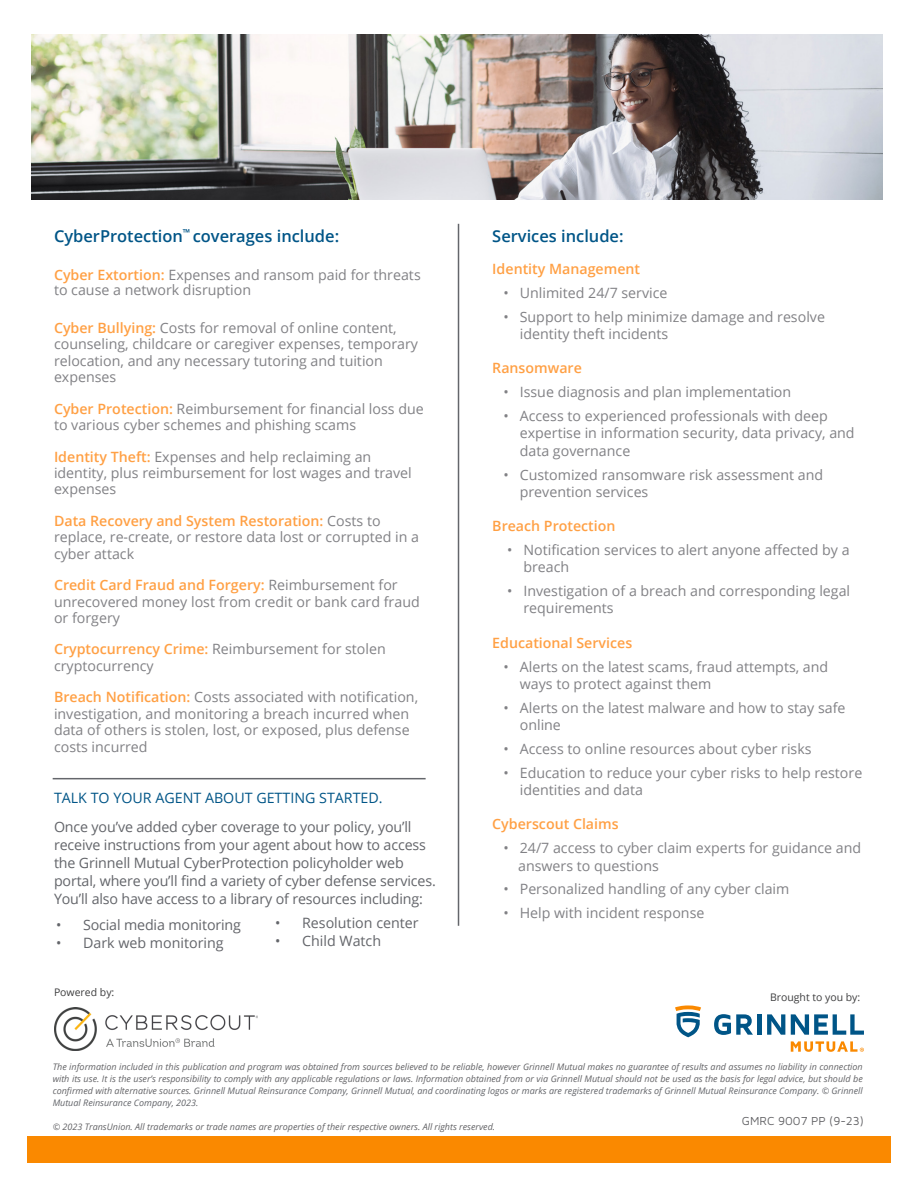
<style>
.page{position:relative;width:918px;height:1188px;background:#fff}
.page>*{position:absolute;margin:0;border:0;box-sizing:border-box;transform-origin:0 0}
.t1{font:600 16.5px "Open Sans";color:#005587}
.t2{font:14.25px/16.5px "Open Sans";color:#818185}
.t3{font:14.25px/18px "Open Sans";letter-spacing:-.01em;color:#63656a}
.t4{font:600 14.25px "Open Sans";color:#ffa044}
.t5{font:14.25px "Open Sans";color:#005587}
.t6{font:12px "Maven Pro";color:#636366}
.t7{font:10.5px "Open Sans";color:#3e3e3f}
.t8{font:italic 9px/12px "Open Sans";color:#636366;text-align:justify}
.s1{font-weight:600;color:#ffa044}
.s2{color:#63656a}
</style>
<div class="page">
<svg style="left:675px;top:1005px;width:26px;height:32px"></svg>
<svg style="left:714px;top:1014px;width:39px;height:21px"></svg>
<hr style="left:757px;top:1014px;width:4px;height:21px;background:#005587">
<svg style="left:767px;top:1014px;width:18px;height:21px"></svg>
<svg style="left:791px;top:1014px;width:73px;height:21px"></svg>
<svg style="left:791px;top:1041px;width:73px;height:11px"></svg>
<img style="left:54px;top:1008px;width:203px;height:42px">
<div style="left:27px;top:1136px;width:864px;height:27px;background:#fa8900"></div>
<img style="left:31px;top:35px;width:851px;height:165px">
<hr style="left:458px;top:224px;width:1px;height:702px;background:#64666b">
<hr style="left:53px;top:778px;width:373px;height:1px;background:#64666b">
<p class="t1" style="left:54px;top:224px;width:287px">CyberProtection<sup>™</sup> coverages include:</p>
<p class="t2" style="left:54px;top:267px;width:368px;line-height:15px"><span class="s1">Cyber Extortion:</span> Expenses and ransom paid for threats to cause a network disruption</p>
<p class="t2" style="left:54px;top:319px;width:366px"><span class="s1">Cyber Bullying:</span> Costs for removal of online content, counseling, childcare or caregiver expenses, temporary relocation, and any necessary tutoring and tuition expenses</p>
<p class="t2" style="left:54px;top:400px;width:371px"><span class="s1">Cyber Protection:</span> Reimbursement for financial loss due to various cyber schemes and phishing scams</p>
<p class="t2" style="left:54px;top:448px;width:359px"><span class="s1">Identity Theft:</span> Expenses and help reclaiming an identity, plus reimbursement for lost wages and travel expenses</p>
<p class="t2" style="left:54px;top:512px;width:367px"><span class="s1">Data Recovery and System Restoration:</span> Costs to replace, re-create, or restore data lost or corrupted in a cyber attack</p>
<p class="t2" style="left:54px;top:576px;width:367px"><span class="s1">Credit Card Fraud and Forgery:</span> Reimbursement for unrecovered money lost from credit or bank card fraud or forgery</p>
<p class="t2" style="left:54px;top:641px;width:333px"><span class="s1">Cryptocurrency Crime:</span> Reimbursement for stolen cryptocurrency</p>
<p class="t2" style="left:54px;top:689px;width:366px"><span class="s1">Breach Notification:</span> Costs associated with notification, investigation, and monitoring a breach incurred when data of others is stolen, lost, or exposed, plus defense costs incurred</p>
<p class="t5" style="left:54px;top:788px;width:330px">TALK TO YOUR AGENT ABOUT GETTING STARTED.</p>
<p class="t3" style="left:54px;top:817px;width:383px">Once you’ve added cyber coverage to your policy, you’ll receive instructions from your agent about how to access the Grinnell Mutual CyberProtection policyholder web portal, where you’ll find a variety of cyber defense services.<br>You’ll also have access to a library of resources including:</p>
<p class="t3" style="left:56px;top:915px;width:186px">• Social media monitoring</p>
<p class="t3" style="left:56px;top:933px;width:169px">• Dark web monitoring</p>
<p class="t3" style="left:275px;top:913px;width:145px">• Resolution center</p>
<p class="t3" style="left:275px;top:931px;width:108px">• Child Watch</p>
<p class="t1" style="left:492px;top:224px;width:133px">Services include:</p>
<p class="t4" style="left:492px;top:259px;width:149px">Identity Management</p>
<p class="t2" style="left:503px;top:284px;width:166px">• Unlimited 24/7 service</p>
<p class="t2" style="left:520px;top:308px;width:307px;line-height:17.2px;text-indent:-16px">• Support to help minimize damage and resolve identity theft incidents</p>
<p class="t4" style="left:492px;top:358px;width:91px">Ransomware</p>
<p class="t2" style="left:503px;top:383px;width:289px">• Issue diagnosis and plan implementation</p>
<p class="t2" style="left:520px;top:407px;width:336px;line-height:17.2px;text-indent:-16px">• Access to experienced professionals with deep expertise in information security, data privacy, and data governance</p>
<p class="t2" style="left:520px;top:465px;width:305px;line-height:17.2px;text-indent:-16px">• Customized ransomware risk assessment and prevention services</p>
<p class="t4" style="left:492px;top:516px;width:125px">Breach Protection</p>
<p class="t2" style="left:523px;top:541px;width:328px;line-height:17.2px;text-indent:-16px">• Notification services to alert anyone affected by a breach</p>
<p class="t2" style="left:523px;top:582px;width:328px;line-height:17.2px;text-indent:-16px">• Investigation of a breach and corresponding legal requirements</p>
<p class="t4" style="left:492px;top:633px;width:142px">Educational Services</p>
<p class="t2" style="left:520px;top:658px;width:310px;line-height:17.2px;text-indent:-16px">• Alerts on the latest scams, fraud attempts, and ways to protect against them</p>
<p class="t2" style="left:520px;top:699px;width:327px;line-height:17.2px;text-indent:-16px">• Alerts on the latest malware and how to stay safe online</p>
<p class="t2" style="left:503px;top:740px;width:310px">• Access to online resources about cyber risks</p>
<p class="t2" style="left:520px;top:764px;width:344px;line-height:17.2px;text-indent:-16px">• Education to reduce your cyber risks to help restore identities and data</p>
<p class="t4" style="left:492px;top:814px;width:128px">Cyberscout Claims</p>
<p class="t2" style="left:518px;top:839px;width:345px;line-height:17.2px;text-indent:-15px">• 24/7 access to cyber claim experts for guidance and answers to questions</p>
<p class="t2" style="left:503px;top:881px;width:288px">• Personalized handling of any cyber claim</p>
<p class="t2" style="left:503px;top:905px;width:203px">• Help with incident response</p>
<p class="t7" style="left:54px;top:985px;width:62px">Powered by:</p>
<p class="t7" style="left:770px;top:990px;width:92px">Brought to you by:</p>
<p class="t8" style="left:53px;top:1060px;width:812px">The information included in this publication and program was obtained from sources believed to be reliable, however Grinnell Mutual makes no guarantee of results and assumes no liability in connection with its use. It is the user’s responsibility to comply with any applicable regulations or laws. Information obtained from or via Grinnell Mutual should not be used as the basis for legal advice, but should be confirmed with alternative sources. <span class="s2">Grinnell Mutual Reinsurance Company, Grinnell Mutual, and coordinating logos or marks are registered trademarks of Grinnell Mutual Reinsurance Company. © Grinnell Mutual Reinsurance Company, 2023.</span></p>
<p class="t8" style="left:53px;top:1120px;width:444px">© 2023 TransUnion. All trademarks or trade names are properties of their respective owners. All rights reserved.</p>
<p class="t6" style="left:742px;top:1112px;width:124px">GMRC 9007 PP (9-23)</p>
</div>
